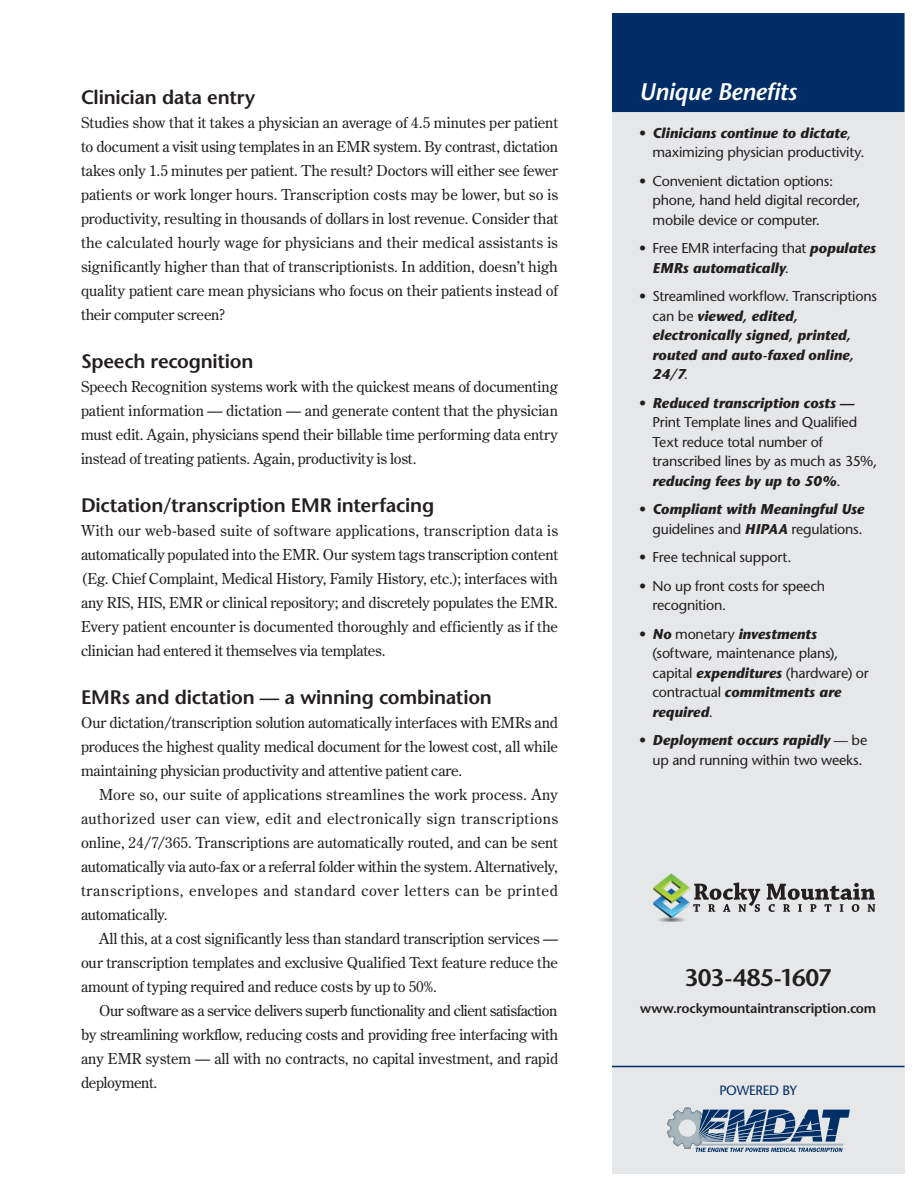
<style>
.page{position:relative;width:918px;height:1188px;background:#fff}
.page>*{position:absolute;margin:0;border:0;box-sizing:border-box;transform-origin:0 0}
.Sidebar_-_title_1L{font:italic 600 24px "Stone Sans";letter-spacing:-.015em;color:#fff}
.Company_contact_info{font:600 24px "Stone Sans";letter-spacing:-.025em;color:#231f20}
.Subhead1{font:600 19.5px "Stone Sans";letter-spacing:-.01em;color:#231f20}
.Normal_-_indent{font:15px/24px "Century Old Style";letter-spacing:-.01em;color:#231f20;text-align:justify}
.t1{font:14.25px/19.5px "Stone Sans";letter-spacing:-.015em;color:#231f20}
.t2{font:italic 700 14.25px/19.5px "Stone Sans";color:#231f20}
.Company_contact_info-2{font:600 13.5px "Stone Sans";letter-spacing:-.02em;color:#231f20}
.t3{font:13.5px "Stone Sans";letter-spacing:-.02em;color:#002e66}
.s1{font-weight:700;font-style:italic}
.s2{font-weight:400;font-style:normal}
</style>
<div class="page">
<div style="left:612px;top:14px;width:292px;height:1160px;background:#e6e7e9"></div>
<div style="left:612px;top:13px;width:292px;height:99px;background:#002d66"></div>
<svg style="left:667px;top:1108px;width:183px;height:44px"></svg>
<hr style="left:612px;top:1066px;width:292px;height:1px;background:#002e66">
<img style="left:653px;top:873px;width:37px;height:48px">
<svg style="left:693px;top:882px;width:67px;height:30px"></svg>
<svg style="left:767px;top:883px;width:108px;height:29px"></svg>
<p class="Subhead1" style="left:81px;top:85px;width:176px">Clinician data entry</p>
<p class="Normal_-_indent" style="left:81px;top:110px;width:479px">Studies show that it takes a physician an average of 4.5 minutes per patient to document a visit using templates in an EMR system. By contrast, dictation takes only 1.5 minutes per patient. The result? Doctors will either see fewer patients or work longer hours. Transcription costs may be lower, but so is productivity, resulting in thousands of dollars in lost revenue. Consider that the calculated hourly wage for physicians and their medical assistants is significantly higher than that of transcriptionists. In addition, doesn’t high quality patient care mean physicians who focus on their patients instead of their computer screen?</p>
<p class="Subhead1" style="left:81px;top:349px;width:174px">Speech recognition</p>
<p class="Normal_-_indent" style="left:81px;top:374px;width:479px">Speech Recognition systems work with the quickest means of documenting patient information — dictation — and generate content that the physician must edit. Again, physicians spend their billable time performing data entry instead of treating patients. Again, productivity is lost.</p>
<p class="Subhead1" style="left:81px;top:493px;width:355px">Dictation/transcription EMR interfacing</p>
<p class="Normal_-_indent" style="left:81px;top:518px;width:479px">With our web-based suite of software applications, transcription data is automatically populated into the EMR. Our system tags transcription content (Eg. Chief Complaint, Medical History, Family History, etc.); interfaces with any RIS, HIS, EMR or clinical repository; and discretely populates the EMR.<br>Every patient encounter is documented thoroughly and efficiently as if the clinician had entered it themselves via templates.</p>
<p class="Subhead1" style="left:81px;top:685px;width:412px">EMRs and dictation — a winning combination</p>
<p class="Normal_-_indent" style="left:81px;top:710px;width:479px">Our dictation/transcription solution automatically interfaces with EMRs and produces the highest quality medical document for the lowest cost, all while maintaining physician productivity and attentive patient care.</p>
<p class="Normal_-_indent" style="left:81px;top:782px;width:479px;text-indent:18px">More so, our suite of applications streamlines the work process. Any authorized user can view, edit and electronically sign transcriptions online, 24/7/365. Transcriptions are automatically routed, and can be sent automatically via auto-fax or a referral folder within the system. Alternatively, transcriptions, envelopes and standard cover letters can be printed automatically.</p>
<p class="Normal_-_indent" style="left:81px;top:926px;width:479px;text-indent:18px">All this, at a cost significantly less than standard transcription services — our transcription templates and exclusive Qualified Text feature reduce the amount of typing required and reduce costs by up to 50%.</p>
<p class="Normal_-_indent" style="left:81px;top:998px;width:479px;text-indent:18px">Our software as a service delivers superb functionality and client satisfaction by streamlining workflow, reducing costs and providing free interfacing with any EMR system — all with no contracts, no capital investment, and rapid deployment.</p>
<p class="Sidebar_-_title_1L" style="left:639px;top:77px;width:160px">Unique Benefits</p>
<p class="t1" style="left:652px;top:123px;width:214px;text-indent:-14px">• <span class="s1">Clinicians continue to dictate</span>, maximizing physician productivity.</p>
<p class="t1" style="left:652px;top:171px;width:210px;text-indent:-14px">• Convenient dictation options: phone, hand held digital recorder, mobile device or computer.</p>
<p class="t2" style="left:652px;top:238px;width:225px;text-indent:-14px"><span class="s2">• Free EMR interfacing that</span> populates<br>EMRs automatically<span class="s2">.</span></p>
<p class="t2" style="left:652px;top:286px;width:226px;text-indent:-14px"><span class="s2">• Streamlined workflow. Transcriptions can be</span> viewed, edited, electronically signed, printed, routed and auto-faxed online,<br>24/7<span class="s2">.</span></p>
<p class="t1" style="left:652px;top:393px;width:226px;text-indent:-14px">• <span class="s1">Reduced transcription costs —<br></span>Print Template lines and Qualified<br>Text reduce total number of transcribed lines by as much as 35%, <span class="s1">reducing fees by up to 50%</span>.</p>
<p class="t2" style="left:639px;top:499px;width:227px;text-align:right"><span class="s2">•</span> Compliant with Meaningful Use <span class="s2">guidelines and</span> HIPAA <span class="s2">regulations.</span></p>
<p class="t1" style="left:639px;top:547px;width:154px">• Free technical support.</p>
<p class="t1" style="left:652px;top:576px;width:174px;text-indent:-14px">• No up front costs for speech recognition.</p>
<p class="t1" style="left:652px;top:624px;width:218px;text-indent:-14px">• <span class="s1">No</span> monetary <span class="s1">investments </span>(software, maintenance plans), capital <span class="s1">expenditures</span> (hardware) or contractual <span class="s1">commitments are required</span>.</p>
<p class="t1" style="left:652px;top:730px;width:216px;text-indent:-14px">• <span class="s1">Deployment occurs rapidly</span> — be up and running within two weeks.</p>
<p class="Company_contact_info" style="left:685px;top:963px;width:148px">303-485-1607</p>
<p class="Company_contact_info-2" style="left:640px;top:1000px;width:238px">www.rockymountaintranscription.com</p>
<p class="t3" style="left:719px;top:1082px;width:79px">POWERED BY</p>
</div>
